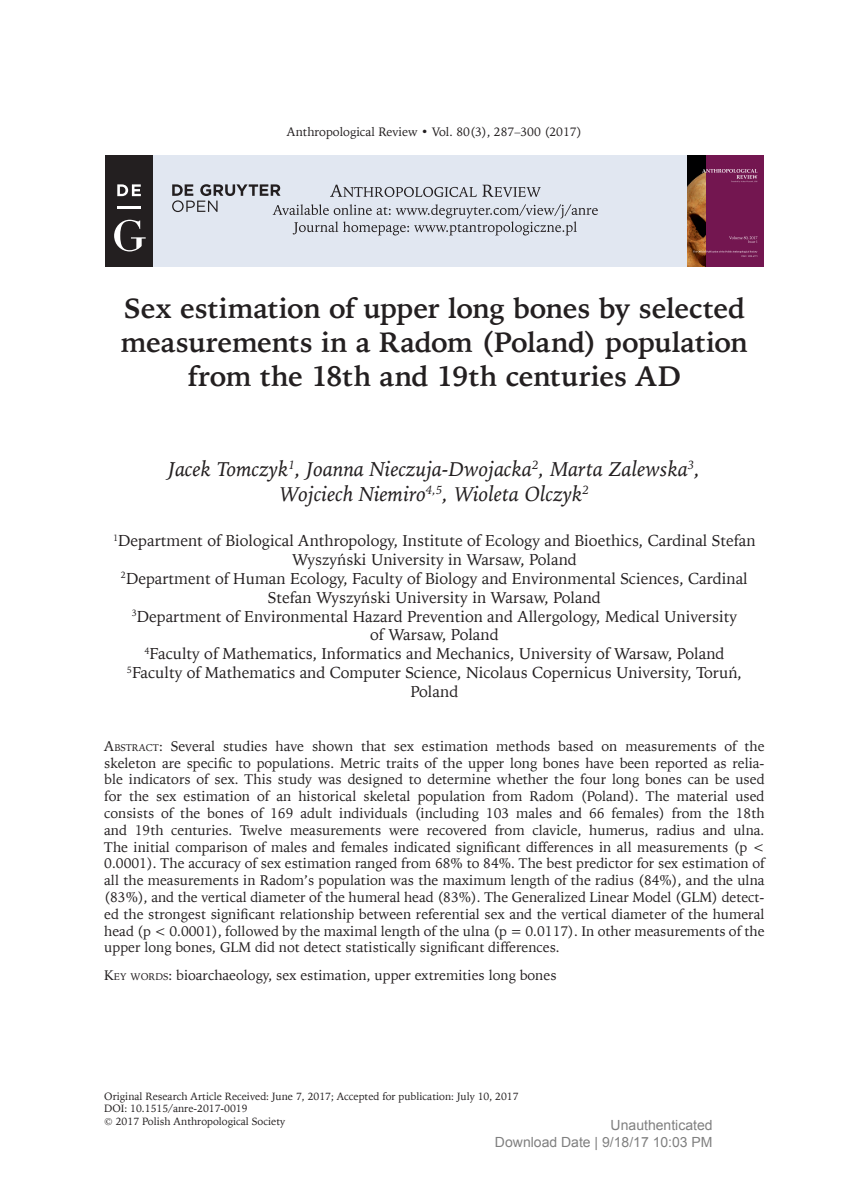
<style>
.page{position:relative;width:844px;height:1191px;background:#fff}
.page>*{position:absolute;margin:0;border:0;box-sizing:border-box;transform-origin:0 0}
.Tytuł{font:700 28px/33.6px "Iowan Old St EU";letter-spacing:-.015em;color:#231f20;text-align:center}
.Autor{font:italic 21px/25.2px "Iowan Old St EU";color:#231f20;text-align:center}
.Adres{font:15.75px/18.9px "Iowan Old St EU";color:#231f20;text-align:center}
.Abstract{font:14px/16.8px "Iowan Old St EU";color:#231f20;text-align:justify}
.t1{font:14px/17.5px "Arial";color:#808080;text-align:right}
.Winietka{font:12.25px "Iowan Old St EU";color:#231f20}
.DOI{font:10.5px "Iowan Old St EU";color:#231f20}
.s1{font-style:inherit}
.s2{font-size:9.8px}
</style>
<div class="page">
<div style="left:105px;top:155px;width:658px;height:112px;background:#e1e7f1"></div>
<div style="left:686px;top:155px;width:77px;height:112px;background:#731650"></div>
<img style="left:686px;top:155px;width:19px;height:112px">
<svg style="left:702px;top:169px;width:55px;height:13px"></svg>
<svg style="left:692px;top:251px;width:65px;height:6px"></svg>
<div style="left:105px;top:156px;width:47px;height:111px;background:#231f20"></div>
<hr style="left:117px;top:207px;width:24px;height:2px;background:#fff">
<svg style="left:117px;top:184px;width:24px;height:12px"></svg>
<svg style="left:114px;top:220px;width:32px;height:31px"></svg>
<svg style="left:172px;top:184px;width:425px;height:51px"></svg>
<svg style="left:729px;top:236px;width:28px;height:7px"></svg>
<p class="Winietka" style="left:287px;top:124px;width:296px">Anthropological Review • Vol. 80(3), 287–300 (2017)</p>
<p class="Tytuł" style="left:121px;top:293px;width:628px">Sex estimation of upper long bones by selected measurements in a Radom (Poland) population from the 18th and 19th centuries AD</p>
<p class="Autor" style="left:168px;top:456px;width:533px">Jacek Tomczyk<sup>1</sup>, Joanna Nieczuja-Dwojacka<sup>2</sup>, Marta Zalewska<sup>3</sup>,<br>Wojciech Niemiro<sup>4,5</sup>, Wioleta Olczyk<sup>2</sup></p>
<p class="Adres" style="left:113px;top:531px;width:643px"><sup>1</sup>Department of Biological Anthropology, Institute of Ecology and Bioethics, Cardinal Stefan Wyszyński University in Warsaw, Poland<br><sup>2</sup>Department of Human Ecology, Faculty of Biology and Environmental Sciences, Cardinal Stefan Wyszyński University in Warsaw, Poland<br><sup>3</sup>Department of Environmental Hazard Prevention and Allergology, Medical University<br>of Warsaw, Poland<br><sup>4</sup>Faculty of Mathematics, Informatics and Mechanics, University of Warsaw, Poland<br><sup>5</sup>Faculty of Mathematics and Computer Science, Nicolaus Copernicus University, Toruń, Poland</p>
<p class="Abstract" style="left:104px;top:737px;width:661px"><span class="s1">A</span><span class="s2">BSTRACT</span>: Several studies have shown that sex estimation methods based on measurements of the skeleton are specific to populations. Metric traits of the upper long bones have been reported as relia&shy;ble indicators of sex. This study was designed to determine whether the four long bones can be used for the sex estimation of an historical skeletal population from Radom (Poland). The material used consists of the bones of 169 adult individuals (including 103 males and 66 females) from the 18th and 19th centuries. Twelve measurements were recovered from clavicle, humerus, radius and ulna.<br>The initial comparison of males and females indicated significant differences in all measurements (p &lt; 0.0001). The accuracy of sex estimation ranged from 68% to 84%. The best predictor for sex estimation of all the measurements in Radom’s population was the maximum length of the radius (84%), and the ulna (83%), and the vertical diameter of the humeral head (83%). The Generalized Linear Model (GLM) detect&shy;ed the strongest significant relationship between referential sex and the vertical diameter of the humeral head (p &lt; 0.0001), followed by the maximal length of the ulna (p = 0.0117). In other measurements of the upper long bones, GLM did not detect statistically significant differences.</p>
<p class="Abstract" style="left:104px;top:966px;width:453px"><span class="s1">K</span><span class="s2">EY WORDS</span>: bioarchaeology, sex estimation, upper extremities long bones</p>
<p class="DOI" style="left:104px;top:1089px;width:416px">Original Research Article Received: June 7, 2017; Accepted for publication: July 10, 2017</p>
<p class="DOI" style="left:104px;top:1102px;width:145px">DOI: 10.1515/anre-2017-0019</p>
<p class="DOI" style="left:104px;top:1114px;width:182px">© 2017 Polish Anthropological Society</p>
<p class="t1" style="left:495px;top:1117px;width:219px">Unauthenticated<br>Download Date | 9/18/17 10:03 PM</p>
</div>
